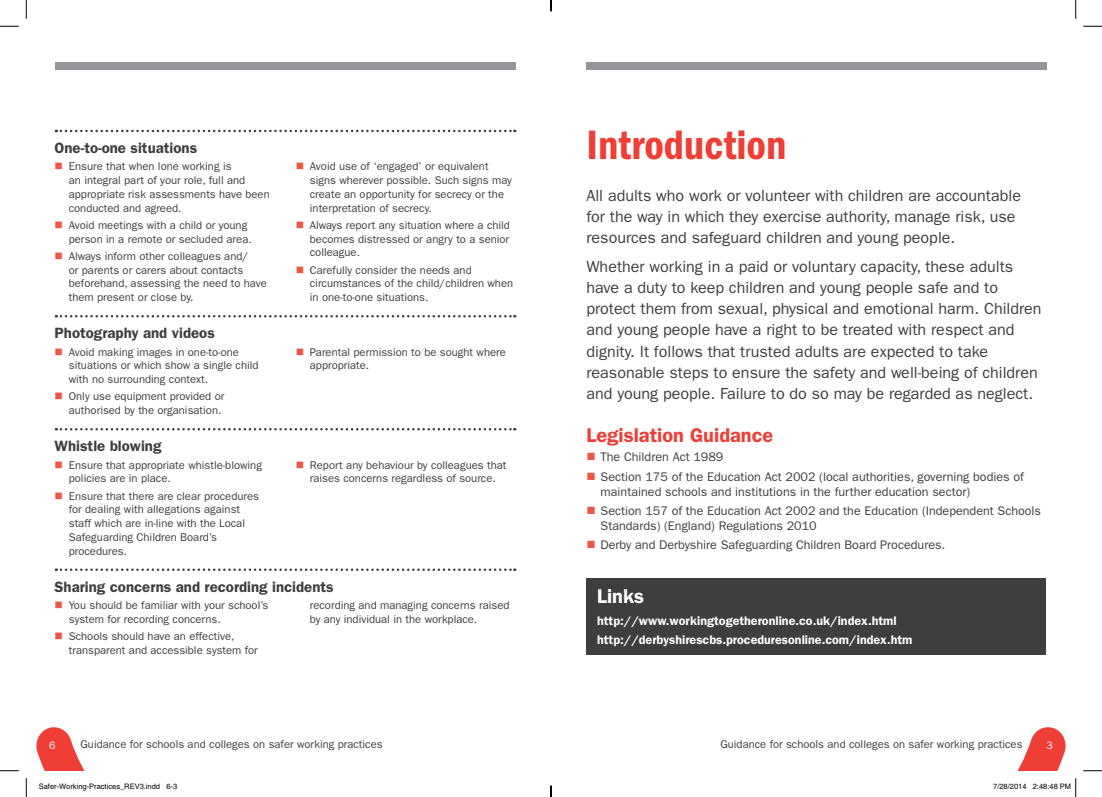
<style>
.page{position:relative;width:1102px;height:797px;background:#fff}
.page>*{position:absolute;margin:0;border:0;box-sizing:border-box;transform-origin:0 0}
.t1{font:42.5px "ITC Franklin Gothic Std Dm Cd";color:#ee3e35}
.t2{font:600 20px "ITC Franklin Gothic Std";color:#ee3e35}
.t3{font:600 20px "ITC Franklin Gothic Std";color:#fff}
.t4{font:16.12px/21.2px "ITC Franklin Gothic Std";color:#3e3e3f}
.t5{font:600 15px "ITC Franklin Gothic Std";color:#3e3e3f}
.t6{font:12.5px/15px "ITC Franklin Gothic Std";color:#3e3e3f}
.t7{font:600 12.5px/19.4px "ITC Franklin Gothic Std";color:#fff}
.t8{font:11.25px/13.8px "ITC Franklin Gothic Std";color:#3e3e3f}
.t9{font:10.75px "ITC Franklin Gothic Std";color:#fff}
.t10{font:7.5px "Helvetica";color:#000}
.s1{color:#f05644}
</style>
<div class="page">
<div style="left:586px;top:63px;width:461px;height:7px;background:#939598"></div>
<div style="left:55px;top:63px;width:460px;height:7px;background:#939598"></div>
<svg style="left:56px;top:130px;width:459px;height:2px"></svg>
<svg style="left:56px;top:315px;width:459px;height:2px"></svg>
<svg style="left:56px;top:428px;width:459px;height:2px"></svg>
<svg style="left:56px;top:568px;width:459px;height:3px"></svg>
<div style="left:586px;top:578px;width:459px;height:76px;background:#3e3e3f"></div>
<svg style="left:0;top:25px;width:19px;height:2px"></svg>
<svg style="left:1083px;top:25px;width:18px;height:2px"></svg>
<svg style="left:0;top:770px;width:19px;height:1px"></svg>
<svg style="left:1083px;top:770px;width:18px;height:1px"></svg>
<svg style="left:25px;top:0;width:2px;height:19px"></svg>
<svg style="left:25px;top:778px;width:2px;height:19px"></svg>
<svg style="left:1075px;top:0;width:1px;height:19px"></svg>
<svg style="left:36px;top:727px;width:49px;height:44px"></svg>
<svg style="left:1017px;top:727px;width:59px;height:70px"></svg>
<svg style="left:550px;top:785px;width:1px;height:12px"></svg>
<h3 class="t5" style="left:55px;top:139px;width:144px">One-to-one situations</h3>
<p class="t8" style="left:69px;top:160px;width:202px;text-indent:-14px"><span class="s1">■</span> Ensure that when lone working is<br>an integral part of your role, full and appropriate risk assessments have been conducted and agreed.</p>
<p class="t8" style="left:69px;top:218px;width:184px;text-indent:-14px"><span class="s1">■</span> Avoid meetings with a child or young person in a remote or secluded area.</p>
<p class="t8" style="left:69px;top:249px;width:199px;text-indent:-14px"><span class="s1">■</span> Always inform other colleagues and/<br>or parents or carers about contacts beforehand, assessing the need to have them present or close by.</p>
<h3 class="t5" style="left:55px;top:324px;width:162px">Photography and videos</h3>
<p class="t8" style="left:69px;top:345px;width:191px;text-indent:-14px"><span class="s1">■</span> Avoid making images in one-to-one situations or which show a single child with no surrounding context.</p>
<p class="t8" style="left:55px;top:390px;width:171px;text-align:right"><span class="s1">■</span> Only use equipment provided or authorised by the organisation.</p>
<h3 class="t5" style="left:55px;top:437px;width:108px">Whistle blowing</h3>
<p class="t8" style="left:69px;top:458px;width:195px;text-indent:-14px"><span class="s1">■</span> Ensure that appropriate whistle-blowing policies are in place.</p>
<p class="t8" style="left:69px;top:489px;width:192px;text-indent:-14px"><span class="s1">■</span> Ensure that there are clear procedures for dealing with allegations against staff which are in-line with the Local<br>Safeguarding Children Board’s procedures.</p>
<p class="t8" style="left:310px;top:160px;width:203px;text-indent:-14px"><span class="s1">■</span> Avoid use of ‘engaged’ or equivalent signs wherever possible. Such signs may create an opportunity for secrecy or the interpretation of secrecy.</p>
<p class="t8" style="left:310px;top:218px;width:202px;text-align:justify;text-indent:-14px"><span class="s1">■</span> Always report any situation where a child becomes distressed or angry to a senior colleague.</p>
<p class="t8" style="left:310px;top:263px;width:205px;text-indent:-14px"><span class="s1">■</span> Carefully consider the needs and circumstances of the child/children when in one-to-one situations.</p>
<p class="t8" style="left:310px;top:345px;width:197px;text-indent:-14px"><span class="s1">■</span> Parental permission to be sought where appropriate.</p>
<p class="t8" style="left:296px;top:458px;width:212px;text-align:center"><span class="s1">■</span> Report any behaviour by colleagues that raises concerns regardless of source.</p>
<h3 class="t5" style="left:55px;top:578px;width:280px">Sharing concerns and recording incidents</h3>
<p class="t8" style="left:69px;top:598px;width:201px;text-indent:-14px"><span class="s1">■</span> You should be familiar with your school’s system for recording concerns.</p>
<p class="t8" style="left:69px;top:629px;width:190px;text-indent:-14px"><span class="s1">■</span> Schools should have an effective, transparent and accessible system for</p>
<p class="t8" style="left:310px;top:598px;width:201px">recording and managing concerns raised by any individual in the workplace.</p>
<h1 class="t1" style="left:586px;top:121px;width:201px">Introduction</h1>
<h3 class="t4" style="left:586px;top:185px;width:436px">All adults who work or volunteer with children are accountable for the way in which they exercise authority, manage risk, use resources and safeguard children and young people.</h3>
<p class="t4" style="left:586px;top:255px;width:456px">Whether working in a paid or voluntary capacity, these adults have a duty to keep children and young people safe and to protect them from sexual, physical and emotional harm. Children and young people have a right to be treated with respect and dignity. It follows that trusted adults are expected to take reasonable steps to ensure the safety and well-being of children and young people. Failure to do so may be regarded as neglect.</p>
<h2 class="t2" style="left:586px;top:423px;width:188px">Legislation Guidance</h2>
<p class="t6" style="left:586px;top:449px;width:138px"><span class="s1">■</span> The Children Act 1989</p>
<p class="t6" style="left:600px;top:469px;width:425px;text-indent:-14px"><span class="s1">■</span> Section 175 of the Education Act 2002 (local authorities, governing bodies of maintained schools and institutions in the further education sector)</p>
<p class="t6" style="left:600px;top:503px;width:442px;text-indent:-14px"><span class="s1">■</span> Section 157 of the Education Act 2002 and the Education (Independent Schools<br>Standards) (England) Regulations 2010</p>
<p class="t6" style="left:586px;top:537px;width:360px"><span class="s1">■</span> Derby and Derbyshire Safeguarding Children Board Procedures.</p>
<h2 class="t3" style="left:597px;top:584px;width:49px">Links</h2>
<p class="t7" style="left:597px;top:610px;width:317px">http://www.workingtogetheronline.co.uk/index.html http://derbyshirescbs.proceduresonline.com/index.htm</p>
<p class="t9" style="left:49px;top:738px;width:8px">6</p>
<p class="t8" style="left:80px;top:737px;width:303px">Guidance for schools and colleges on safer working practices</p>
<p class="t8" style="left:720px;top:737px;width:303px">Guidance for schools and colleges on safer working practices</p>
<p class="t9" style="left:1046px;top:738px;width:8px">3</p>
<p class="t10" style="left:39px;top:782px;width:140px">Safer-Working-Practices_REV3.indd 6-3</p>
<p class="t10" style="left:993px;top:782px;width:79px">7/28/2014 2:48:48 PM</p>
</div>
